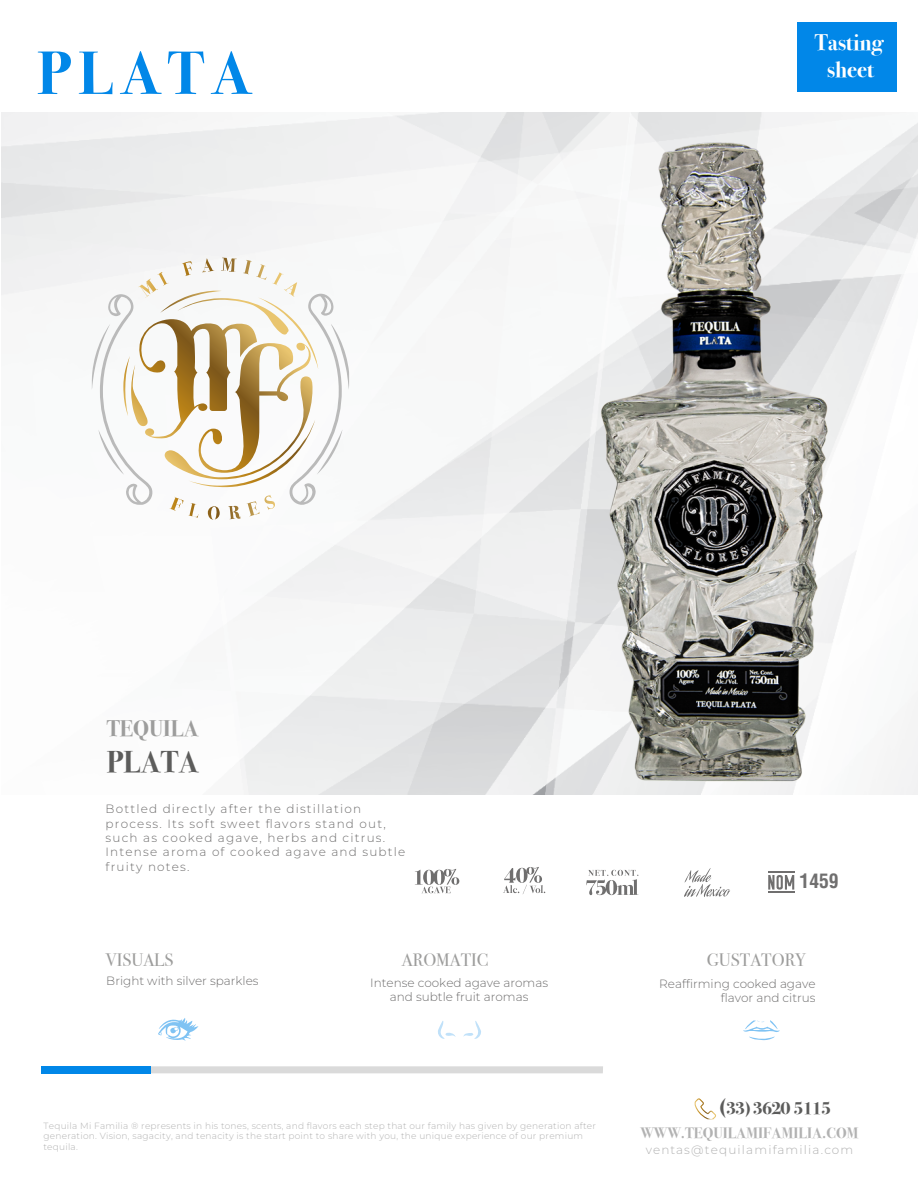
<style>
.page{position:relative;width:918px;height:1188px;background:#fff}
.page>*{position:absolute;margin:0;border:0;box-sizing:border-box;transform-origin:0 0}
.t1{font:61.35px "Bodoni Svty Two ITCTT Bold";letter-spacing:.11em;color:#0187e8}
.t2{font:30px "Bodoni Svty Two ITCTT Bold";color:#5c5c5b}
.t3{font:22.5px/27px "Bodoni Svty Two ITCTT Bold";color:#fff;text-align:center}
.t4{font:22.5px "Bodoni Svty Two ITCTT Bold";color:#9d9d9c}
.t5{font:700 condensed 19.5px "Helvetica LT Std";color:#706f6f}
.t6{font:18px "Bodoni Svty Two ITCTT Book";color:#9d9d9c}
.t7{font:18px "Bodoni Svty Two ITCTT Bold";letter-spacing:-.05em;color:#5c5c5b}
.t8{font:15px "Bodoni Svty Two ITCTT Bold";color:#b2b2b2}
.t9{font:300 12px/14.4px "Montserrat";letter-spacing:.1em;color:#706f6f}
.t10{font:300 12px/14.4px "Montserrat";color:#706f6f;text-align:right}
.t11{font:300 12px "Montserrat";letter-spacing:.1em;color:#b2b2b2}
.t12{font:300 9px/10.8px "Montserrat";letter-spacing:.025em;color:#b2b2b2}
.s1{font-size:22.5px}
</style>
<div class="page">
<img style="left:1px;top:113px;width:917px;height:682px">
<svg style="left:92px;top:291px;width:257px;height:214px"></svg>
<svg style="left:182px;top:258px;width:70px;height:18px"></svg>
<div style="left:50px;top:1066px;width:553px;height:7px;background:#dadada"></div>
<div style="left:42px;top:1066px;width:109px;height:7px;background:#0187e8"></div>
<svg style="left:695px;top:1098px;width:21px;height:21px"></svg>
<svg style="left:743px;top:1020px;width:37px;height:20px"></svg>
<svg style="left:463px;top:1021px;width:18px;height:18px"></svg>
<svg style="left:438px;top:1021px;width:18px;height:18px"></svg>
<svg style="left:158px;top:1018px;width:41px;height:23px"></svg>
<svg style="left:415px;top:869px;width:44px;height:24px"></svg>
<hr style="left:768px;top:871px;width:26px;height:2px;background:#706f6f">
<svg style="left:768px;top:875px;width:26px;height:18px"></svg>
<svg style="left:684px;top:868px;width:46px;height:29px"></svg>
<svg style="left:503px;top:867px;width:42px;height:27px"></svg>
<svg style="left:586px;top:870px;width:52px;height:25px"></svg>
<div style="left:798px;top:22px;width:99px;height:70px;background:#0187e8"></div>
<img style="left:572px;top:112px;width:290px;height:683px">
<h1 class="t1" style="left:37px;top:37px;width:216px">PLATA</h1>
<h3 class="t4" style="left:107px;top:715px;width:94px">TEQUILA</h3>
<h2 class="t2" style="left:107px;top:744px;width:94px">PLATA</h2>
<h3 class="t9" style="left:106px;top:801px;width:301px">Bottled directly after the distillation process. Its soft sweet flavors stand out, such as cooked agave, herbs and citrus.<br>Intense aroma of cooked agave and subtle fruity notes.</h3>
<h3 class="t3" style="left:815px;top:29px;width:70px">Tasting sheet</h3>
<h3 class="t5" style="left:800px;top:869px;width:40px">1459</h3>
<h3 class="t6" style="left:105px;top:949px;width:69px">VISUALS</h3>
<h3 class="t6" style="left:402px;top:949px;width:88px">AROMATIC</h3>
<h3 class="t6" style="left:707px;top:949px;width:101px">GUSTATORY</h3>
<h3 class="t10" style="left:106px;top:973px;width:154px">Bright with silver sparkles</h3>
<h3 class="t10" style="left:659px;top:976px;width:158px">Reaffirming cooked agave flavor and citrus</h3>
<h3 class="t10" style="left:370px;top:975px;width:179px;text-align:center">Intense cooked agave aromas and subtle fruit aromas</h3>
<p class="t12" style="left:44px;top:1120px;width:554px">Tequila Mi Familia ® represents in his tones, scents, and flavors each step that our family has given by generation after generation. Vision, sagacity, and tenacity is the start point to share with you, the unique experience of our premium tequila.</p>
<h3 class="t7" style="left:718px;top:1097px;width:114px"><span class="s1">(</span>33)3620 5115</h3>
<h3 class="t8" style="left:640px;top:1124px;width:220px">WWW.TEQUILAMIFAMILIA.COM</h3>
<h3 class="t11" style="left:646px;top:1141px;width:209px">ventas@tequilamifamilia.com</h3>
</div>
